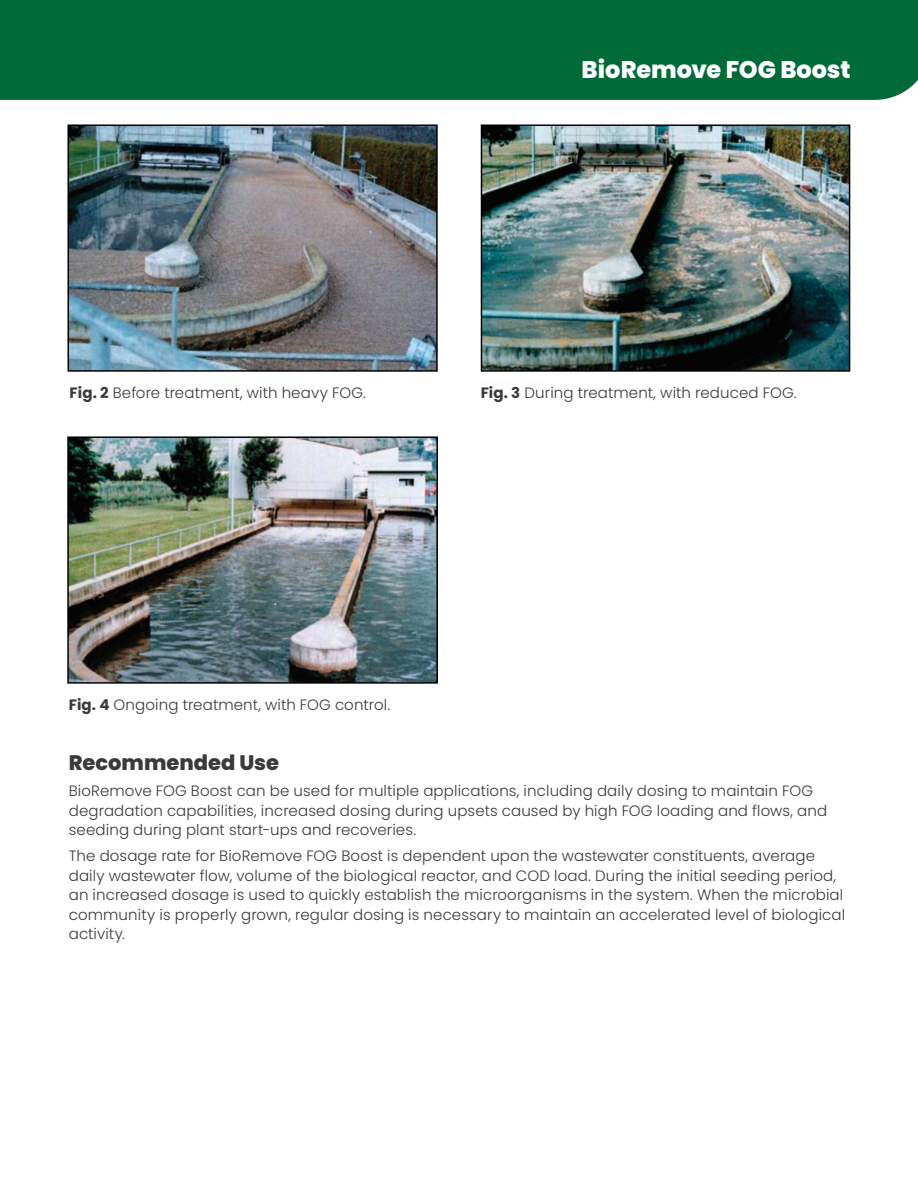
<style>
.page{position:relative;width:918px;height:1188px;background:#fff}
.page>*{position:absolute;margin:0;border:0;box-sizing:border-box;transform-origin:0 0}
.t1{font:800 24px "Poppins";color:#fff}
.t2{font:800 21px "Poppins";color:#393a39}
.t3{font:300 15px/19.5px "Poppins";letter-spacing:.01em;color:#393a39}
.s1{font-weight:700}
</style>
<div class="page">
<div style="left:0;top:0;width:918px;height:100px;background:#006b36"></div>
<img style="left:70px;top:127px;width:366px;height:243px">
<div style="left:68px;top:125px;width:370px;height:247px;border:1px solid #000"></div>
<img style="left:483px;top:127px;width:365px;height:243px">
<div style="left:481px;top:125px;width:369px;height:247px;border:1px solid #000"></div>
<img style="left:69px;top:438px;width:367px;height:244px">
<div style="left:67px;top:436px;width:371px;height:248px;border:1px solid #000"></div>
<h1 class="t1" style="left:582px;top:55px;width:270px">BioRemove FOG Boost</h1>
<p class="t3" style="left:70px;top:383px;width:298px"><span class="s1">Fig. 2</span> Before treatment, with heavy FOG.</p>
<p class="t3" style="left:481px;top:383px;width:317px"><span class="s1">Fig. 3</span> During treatment, with reduced FOG.</p>
<p class="t3" style="left:69px;top:695px;width:323px"><span class="s1">Fig. 4</span> Ongoing treatment, with FOG control.</p>
<h2 class="t2" style="left:69px;top:750px;width:212px">Recommended Use</h2>
<p class="t3" style="left:69px;top:781px;width:760px">BioRemove FOG Boost can be used for multiple applications, including daily dosing to maintain FOG degradation capabilities, increased dosing during upsets caused by high FOG loading and flows, and seeding during plant start-ups and recoveries.</p>
<p class="t3" style="left:69px;top:846px;width:778px">The dosage rate for BioRemove FOG Boost is dependent upon the wastewater constituents, average daily wastewater flow, volume of the biological reactor, and COD load. During the initial seeding period, an increased dosage is used to quickly establish the microorganisms in the system. When the microbial community is properly grown, regular dosing is necessary to maintain an accelerated level of biological activity.</p>
</div>
